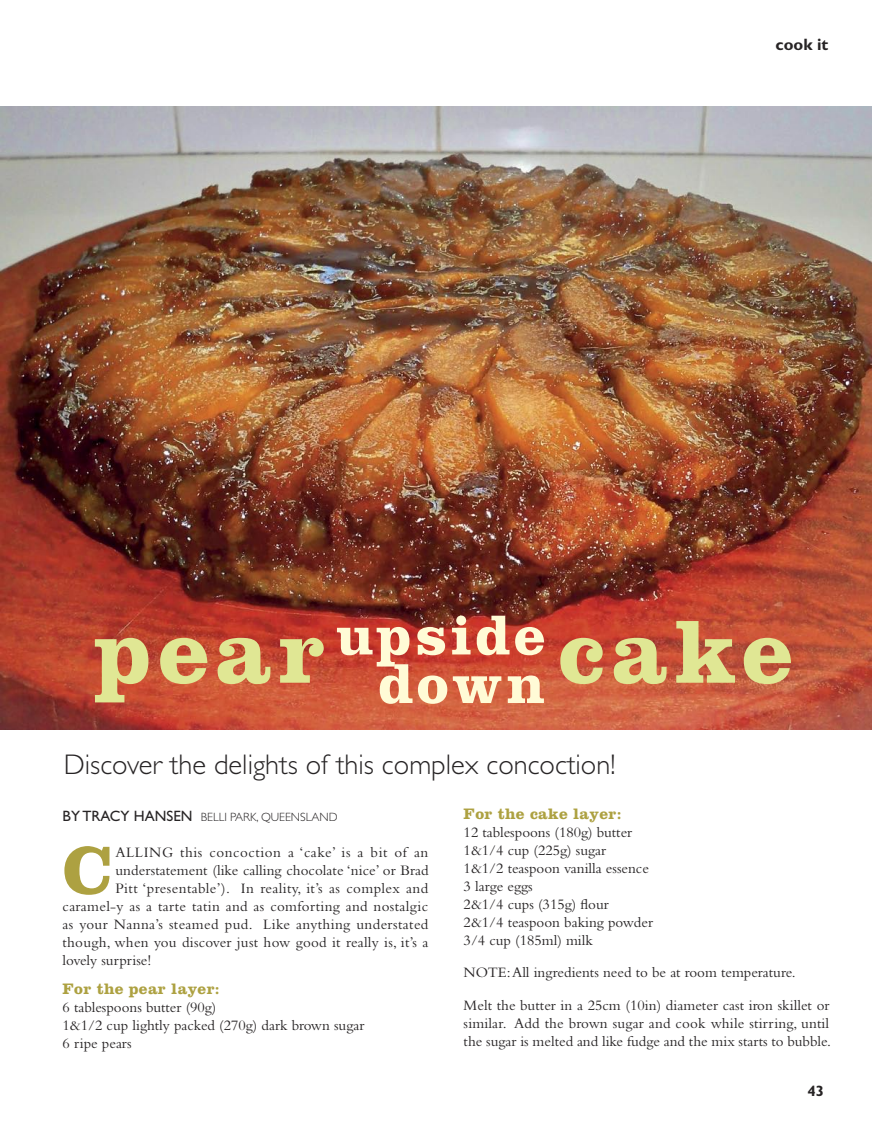
<style>
.page{position:relative;width:872px;height:1127px;background:#fff}
.page>*{position:absolute;margin:0;border:0;box-sizing:border-box;transform-origin:0 0}
.t1{font:700 93px "Clarendon";letter-spacing:.06em;color:#e0e794}
.t2{font:700 69.3px "Clarendon";color:#ada141}
.t3{font:700 57px "Clarendon";letter-spacing:.055em;color:#fffbd6}
.t4{font:300 28.5px "Gill Sans";color:#272425}
.t5{font:700 16.5px "Gill Sans";color:#272425}
.t6{font:700 15.75px "Clarendon";letter-spacing:.02em;color:#ada141}
.t7{font:15px/18px "Bembo";color:#272425}
.t8{font:15px "Bembo";letter-spacing:.025em;color:#272425}
.t9{font:15px "Bembo";letter-spacing:.02em;color:#272425}
.t10{font:15px "Bembo";letter-spacing:.035em;color:#272425}
.t11{font:700 15px "Gill Sans";color:#272425}
.t12{font:300 12px "Gill Sans";color:#272425}
.s1{font-weight:400;font-size:15px}
</style>
<div class="page">
<img style="left:0;top:106px;width:872px;height:624px">
<p class="t5" style="left:775px;top:34px;width:54px">cook it</p>
<h3 class="t3" style="left:336px;top:601px;width:211px">upside</h3>
<h1 class="t1" style="left:96px;top:595px;width:699px">pear <sub>down</sub> cake</h1>
<h3 class="t4" style="left:64px;top:748px;width:553px">Discover the delights of this complex concoction!</h3>
<p class="t12" style="left:63px;top:810px;width:276px"><span class="s1">BY TRACY HANSEN</span> Belli Park, Queensland</p>
<h2 class="t2" style="left:63px;top:828px;width:52px">C</h2>
<p class="t10" style="left:115px;top:844px;width:314px">alling this concoction a ‘cake’ is a bit of an</p>
<p class="t7" style="left:115px;top:861px;width:315px">understatement (like calling chocolate ‘nice’ or Brad</p>
<p class="t8" style="left:115px;top:880px;width:314px">Pitt ‘presentable’). In reality, it’s as complex and</p>
<p class="t9" style="left:63px;top:898px;width:367px">caramel-y as a tarte tatin and as comforting and nostalgic</p>
<p class="t8" style="left:63px;top:916px;width:367px">as your Nanna’s steamed pud. Like anything understated</p>
<p class="t7" style="left:63px;top:933px;width:367px">though, when you discover just how good it really is, it’s a</p>
<p class="t7" style="left:63px;top:951px;width:90px">lovely surprise!</p>
<p class="t6" style="left:63px;top:979px;width:159px">For the pear layer:</p>
<p class="t7" style="left:63px;top:998px;width:303px">6 tablespoons butter (90g)<br>1&amp;1/2 cup lightly packed (270g) dark brown sugar<br>6 ripe pears</p>
<p class="t6" style="left:463px;top:804px;width:159px">For the cake layer:</p>
<p class="t7" style="left:463px;top:823px;width:191px">12 tablespoons (180g) butter<br>1&amp;1/4 cup (225g) sugar<br>1&amp;1/2 teaspoon vanilla essence<br>3 large eggs<br>2&amp;1/4 cups (315g) flour<br>2&amp;1/4 teaspoon baking powder<br>3/4 cup (185ml) milk</p>
<p class="t7" style="left:463px;top:963px;width:334px">NOTE: All ingredients need to be at room temperature.</p>
<p class="t7" style="left:463px;top:996px;width:369px;text-align:justify">Melt the butter in a 25cm (10in) diameter cast iron skillet or similar. Add the brown sugar and cook while stirring, until the sugar is melted and like fudge and the mix starts to bubble.</p>
<p class="t11" style="left:807px;top:1082px;width:18px">43</p>
</div>
